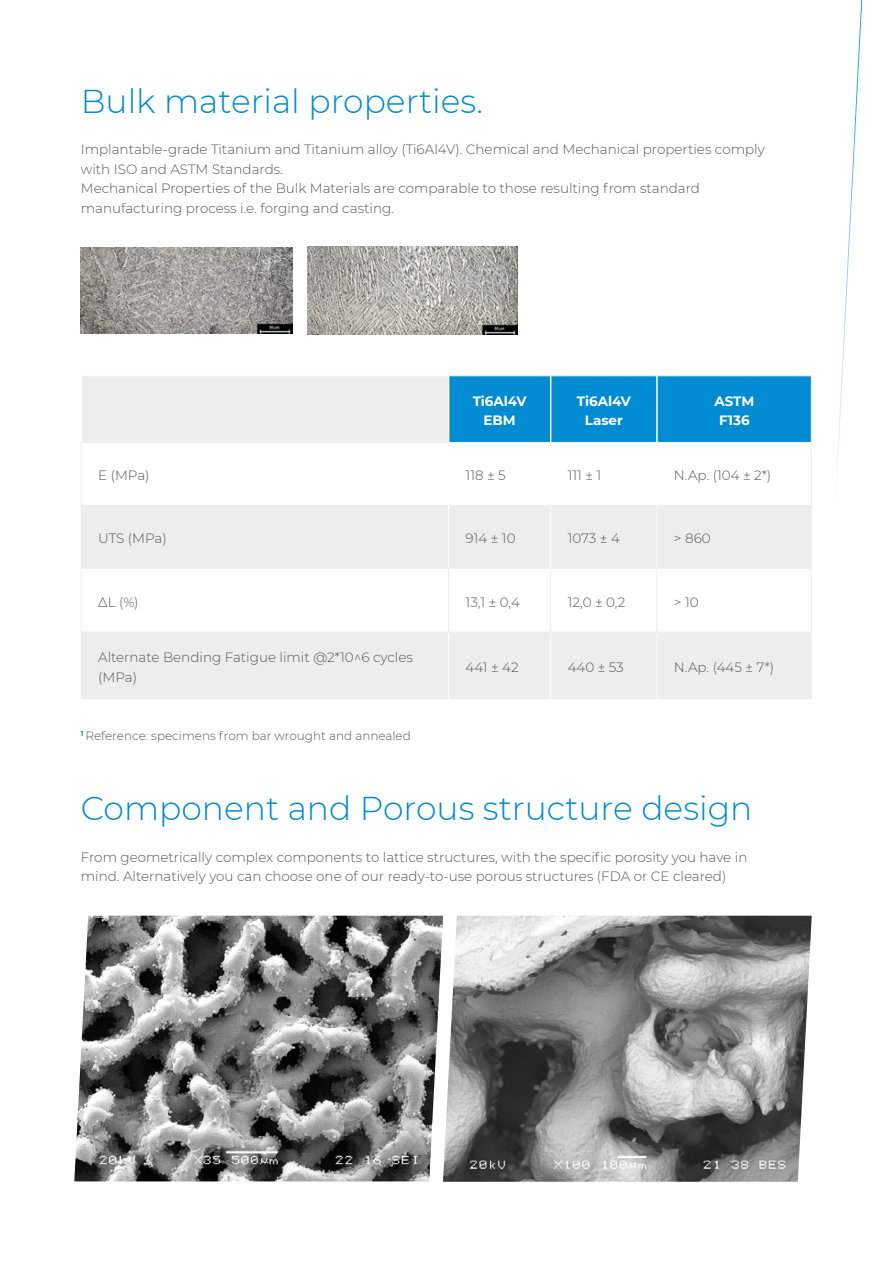
<style>
.page{position:relative;width:893px;height:1263px;background:#fff}
.page>*{position:absolute;margin:0;border:0;box-sizing:border-box;transform-origin:0 0}
.t1{font:300 33px "Montserrat";color:#008bd2}
.t2{font:300 13.5px/19.5px "Montserrat";color:#575756}
.t3{font:700 13.5px/19.5px "Montserrat";color:#fff;text-align:center}
.t4{font:300 12px "Montserrat";color:#575756}
</style>
<div class="page">
<svg style="left:794px;top:0;width:69px;height:916px"></svg>
<img style="left:74px;top:916px;width:738px;height:266px">
<img style="left:81px;top:247px;width:212px;height:86px">
<img style="left:307px;top:247px;width:210px;height:87px">
<div style="left:82px;top:377px;width:729px;height:321px;background:#ededed"></div>
<div style="left:449px;top:377px;width:362px;height:65px;background:#008bd2"></div>
<svg style="left:82px;top:443px;width:729px;height:189px"></svg>
<hr style="left:550px;top:376px;width:1px;height:66px;background:#fff">
<hr style="left:656px;top:376px;width:2px;height:66px;background:#fff">
<hr style="left:448px;top:376px;width:1px;height:66px;background:#fff">
<hr style="left:448px;top:443px;width:1px;height:61px;background:#fff">
<hr style="left:550px;top:443px;width:1px;height:61px;background:#fff">
<hr style="left:657px;top:443px;width:1px;height:61px;background:#fff">
<hr style="left:82px;top:504px;width:367px;height:1px;background:#fff">
<hr style="left:449px;top:504px;width:102px;height:1px;background:#fff">
<hr style="left:448px;top:505px;width:1px;height:63px;background:#fff">
<hr style="left:551px;top:504px;width:106px;height:1px;background:#fff">
<hr style="left:550px;top:505px;width:1px;height:63px;background:#fff">
<hr style="left:657px;top:504px;width:154px;height:1px;background:#fff">
<hr style="left:657px;top:505px;width:1px;height:63px;background:#fff">
<hr style="left:448px;top:633px;width:1px;height:65px;background:#fff">
<hr style="left:550px;top:633px;width:1px;height:65px;background:#fff">
<hr style="left:657px;top:633px;width:1px;height:65px;background:#fff">
<hr style="left:449px;top:376px;width:102px;height:1px;background:#ededed">
<hr style="left:551px;top:376px;width:106px;height:1px;background:#ededed">
<hr style="left:657px;top:376px;width:154px;height:1px;background:#ededed">
<hr style="left:811px;top:376px;width:1px;height:66px;background:#ededed">
<hr style="left:81px;top:443px;width:1px;height:62px;background:#ededed">
<hr style="left:81px;top:442px;width:368px;height:1px;background:#ededed">
<hr style="left:449px;top:442px;width:102px;height:1px;background:#ededed">
<hr style="left:551px;top:442px;width:106px;height:1px;background:#ededed">
<hr style="left:657px;top:442px;width:155px;height:1px;background:#ededed">
<hr style="left:811px;top:443px;width:1px;height:62px;background:#ededed">
<hr style="left:81px;top:505px;width:1px;height:63px;background:#ededed">
<hr style="left:811px;top:505px;width:1px;height:63px;background:#ededed">
<hr style="left:81px;top:569px;width:1px;height:63px;background:#ededed">
<hr style="left:81px;top:568px;width:368px;height:1px;background:#ededed">
<hr style="left:448px;top:569px;width:1px;height:63px;background:#ededed">
<hr style="left:449px;top:568px;width:102px;height:1px;background:#ededed">
<hr style="left:551px;top:568px;width:106px;height:1px;background:#ededed">
<hr style="left:550px;top:569px;width:1px;height:63px;background:#ededed">
<hr style="left:657px;top:569px;width:1px;height:63px;background:#ededed">
<hr style="left:657px;top:568px;width:155px;height:1px;background:#ededed">
<hr style="left:811px;top:569px;width:1px;height:63px;background:#ededed">
<hr style="left:81px;top:633px;width:1px;height:65px;background:#ededed">
<hr style="left:81px;top:632px;width:368px;height:1px;background:#ededed">
<hr style="left:81px;top:698px;width:368px;height:1px;background:#ededed">
<hr style="left:449px;top:632px;width:102px;height:1px;background:#ededed">
<hr style="left:551px;top:632px;width:106px;height:1px;background:#ededed">
<hr style="left:449px;top:698px;width:102px;height:1px;background:#ededed">
<hr style="left:551px;top:698px;width:106px;height:1px;background:#ededed">
<hr style="left:657px;top:632px;width:155px;height:1px;background:#ededed">
<hr style="left:811px;top:633px;width:1px;height:65px;background:#ededed">
<hr style="left:657px;top:698px;width:155px;height:1px;background:#ededed">
<h1 class="t1" style="left:81px;top:79px;width:404px">Bulk material properties.</h1>
<p class="t2" style="left:81px;top:139px;width:685px">Implantable-grade Titanium and Titanium alloy (Ti6Al4V). Chemical and Mechanical properties comply with ISO and ASTM Standards.<br>Mechanical Properties of the Bulk Materials are comparable to those resulting from standard manufacturing process i.e. forging and casting.</p>
<p class="t3" style="left:473px;top:391px;width:55px">Ti6Al4V<br>EBM</p>
<p class="t3" style="left:577px;top:391px;width:55px">Ti6Al4V<br>Laser</p>
<p class="t3" style="left:714px;top:391px;width:42px">ASTM<br>F136</p>
<p class="t2" style="left:98px;top:465px;width:53px">E (MPa)</p>
<p class="t2" style="left:466px;top:465px;width:42px">118 ± 5</p>
<p class="t2" style="left:568px;top:465px;width:35px">111 ± 1</p>
<p class="t2" style="left:674px;top:465px;width:99px">N.Ap. (104 ± 2*)</p>
<p class="t2" style="left:98px;top:528px;width:70px">UTS (MPa)</p>
<p class="t2" style="left:466px;top:528px;width:51px">914 ± 10</p>
<p class="t2" style="left:568px;top:528px;width:54px">1073 ± 4</p>
<p class="t2" style="left:674px;top:528px;width:38px">&gt; 860</p>
<p class="t2" style="left:98px;top:592px;width:42px">ΔL (%)</p>
<p class="t2" style="left:466px;top:592px;width:56px">13,1 ± 0,4</p>
<p class="t2" style="left:568px;top:592px;width:59px">12,0 ± 0,2</p>
<p class="t2" style="left:674px;top:592px;width:26px">&gt; 10</p>
<p class="t2" style="left:98px;top:647px;width:316px">Alternate Bending Fatigue limit @2*10^6 cycles (MPa)</p>
<p class="t2" style="left:466px;top:657px;width:55px">441 ± 42</p>
<p class="t2" style="left:568px;top:657px;width:58px">440 ± 53</p>
<p class="t2" style="left:674px;top:657px;width:102px">N.Ap. (445 ± 7*)</p>
<p class="t4" style="left:81px;top:728px;width:332px"><sup>1</sup> Reference: specimens from bar wrought and annealed</p>
<h1 class="t1" style="left:81px;top:786px;width:673px">Component and Porous structure design</h1>
<p class="t2" style="left:81px;top:847px;width:668px">From geometrically complex components to lattice structures, with the specific porosity you have in mind. Alternatively you can choose one of our ready-to-use porous structures (FDA or CE cleared)</p>
</div>
